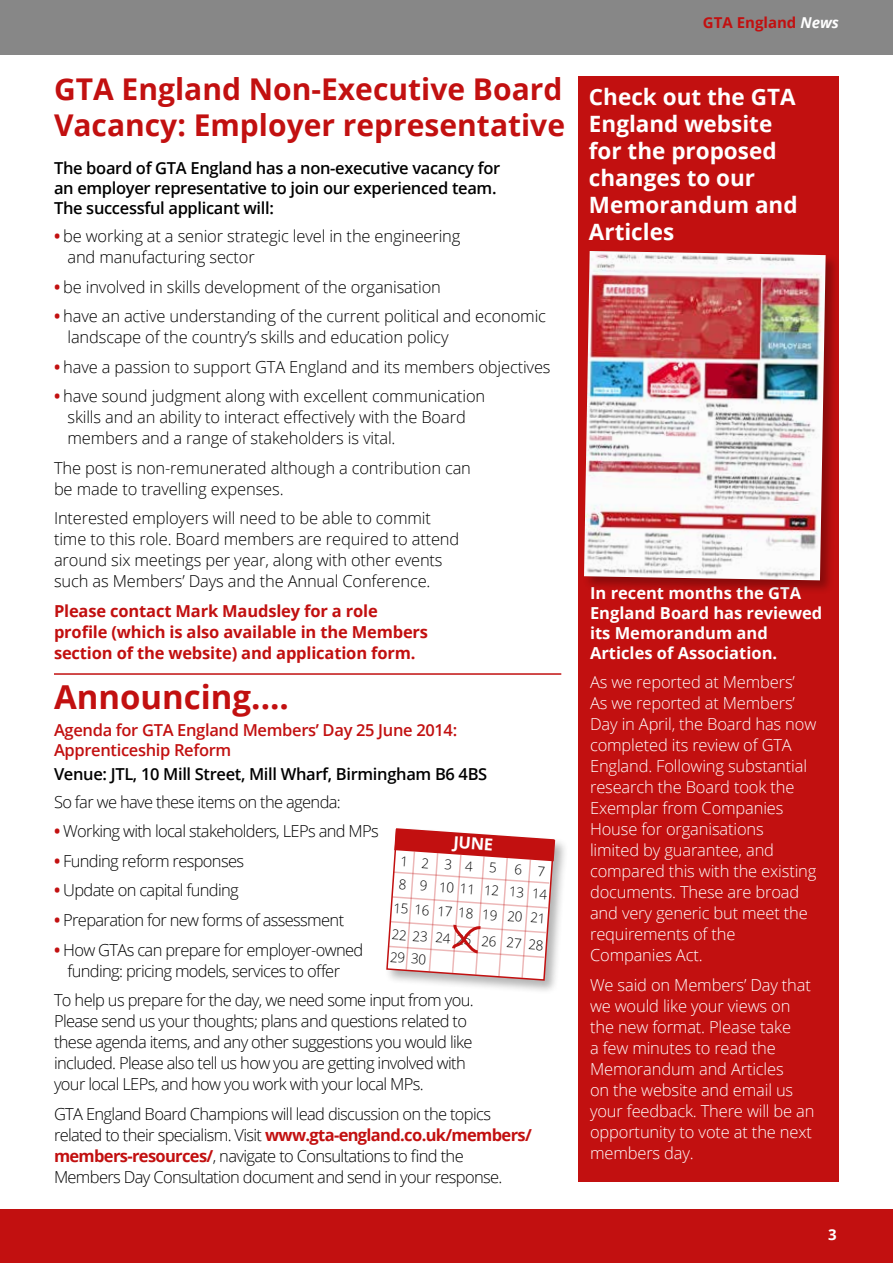
<style>
.page{position:relative;width:893px;height:1263px;background:#fff}
.page>*{position:absolute;margin:0;border:0;box-sizing:border-box;transform-origin:0 0}
.t1{font:700 33px "Open Sans";color:#c21010}
.t2{font:700 30px/36px "Open Sans";color:#c21010}
.t3{font:700 22.5px/27px "Open Sans";color:#fff}
.t4{font:300 16.5px/21px "Open Sans";letter-spacing:-.04em;color:#000}
.t5{font:300 16.5px/21px "Open Sans";letter-spacing:-.01em;color:#000}
.t6{font:300 16.5px/21px "Open Sans";letter-spacing:-.01em;color:#fff}
.t7{font:600 16.5px/19.8px "Open Sans";letter-spacing:-.02em;color:#000}
.t8{font:700 16.5px/21px "Open Sans";letter-spacing:-.01em;color:#c21010}
.t9{font:700 16.5px/19.8px "Open Sans";color:#fff}
.t10{font:600 16.5px/19.8px "Open Sans";letter-spacing:-.02em;color:#c21010}
.t11{font:700 15px "Open Sans";color:#c21010}
.t12{font:700 15px "Open Sans";color:#fff}
.t13{font:300 13.5px/22.4px "Open Sans";color:#000}
.s1{font-style:italic;color:#fff}
.s2{font-weight:700;color:#c21010}
</style>
<div class="page">
<div style="left:0;top:1209px;width:893px;height:54px;background:#c21010"></div>
<div style="left:0;top:0;width:893px;height:54px;background:#878787"></div>
<div style="left:578px;top:77px;width:261px;height:1105px;background:#c21010"></div>
<hr style="left:54px;top:673px;width:507px;height:2px;background:#c21010">
<div style="left:582px;top:249px;width:258px;height:345px;background:#000;opacity:.3"></div>
<img style="left:584px;top:251px;width:242px;height:329px">
<div style="left:385px;top:826px;width:184px;height:168px;background:#000;opacity:.3"></div>
<svg style="left:385px;top:827px;width:170px;height:154px"></svg>
<p class="t11" style="left:703px;top:12px;width:138px">GTA England <span class="s1">News</span></p>
<h2 class="t2" style="left:54px;top:70px;width:513px">GTA England Non-Executive Board<br>Vacancy: Employer representative</h2>
<h3 class="t3" style="left:589px;top:83px;width:210px">Check out the GTA<br>England website for the proposed changes to our<br>Memorandum and<br>Articles</h3>
<p class="t7" style="left:54px;top:158px;width:448px">The board of GTA England has a non-executive vacancy for an employer representative to join our experienced team.<br>The successful applicant will:</p>
<p class="t5" style="left:68px;top:225px;width:394px;text-indent:-13px"><span class="s2">•</span> be working at a senior strategic level in the engineering and manufacturing sector</p>
<p class="t5" style="left:54px;top:276px;width:388px"><span class="s2">•</span> be involved in skills development of the organisation</p>
<p class="t5" style="left:68px;top:305px;width:480px;text-indent:-13px"><span class="s2">•</span> have an active understanding of the current political and economic landscape of the country’s skills and education policy</p>
<p class="t5" style="left:54px;top:356px;width:498px"><span class="s2">•</span> have a passion to support GTA England and its members objectives</p>
<p class="t5" style="left:68px;top:385px;width:419px;text-indent:-13px"><span class="s2">•</span> have sound judgment along with excellent communication skills and an ability to interact effectively with the Board members and a range of stakeholders is vital.</p>
<p class="t5" style="left:54px;top:457px;width:418px">The post is non-remunerated although a contribution can be made to travelling expenses.</p>
<p class="t5" style="left:54px;top:507px;width:407px">Interested employers will need to be able to commit time to this role. Board members are required to attend around six meetings per year, along with other events such as Members’ Days and the Annual Conference.</p>
<p class="t8" style="left:54px;top:600px;width:376px">Please contact Mark Maudsley for a role profile (which is also available in the Members section of the website) and application form.</p>
<p class="t9" style="left:590px;top:583px;width:234px">In recent months the GTA<br>England Board has reviewed its Memorandum and<br>Articles of Association.</p>
<p class="t6" style="left:590px;top:671px;width:228px">As we reported at Members’<br>As we reported at Members’<br>Day in April, the Board has now completed its review of GTA<br>England. Following substantial research the Board took the<br>Exemplar from Companies<br>House for organisations limited by guarantee, and compared this with the existing documents. These are broad and very generic but meet the requirements of the<br>Companies Act.</p>
<p class="t6" style="left:590px;top:974px;width:226px">We said on Members’ Day that we would like your views on the new format. Please take<br>a few minutes to read the<br>Memorandum and Articles<br>on the website and email us your feedback. There will be an opportunity to vote at the next members day.</p>
<h1 class="t1" style="left:54px;top:673px;width:236px">Announcing....</h1>
<p class="t10" style="left:54px;top:719px;width:405px">Agenda for GTA England Members’ Day 25 June 2014:<br>Apprenticeship Reform</p>
<p class="t7" style="left:54px;top:763px;width:435px">Venue: JTL, 10 Mill Street, Mill Wharf, Birmingham B6 4BS</p>
<p class="t4" style="left:54px;top:791px;width:288px">So far we have these items on the agenda:</p>
<p class="t4" style="left:54px;top:820px;width:326px"><span class="s2">•</span> Working with local stakeholders, LEPs and MPs</p>
<p class="t4" style="left:54px;top:850px;width:192px"><span class="s2">•</span> Funding reform responses</p>
<p class="t4" style="left:54px;top:879px;width:186px"><span class="s2">•</span> Update on capital funding</p>
<p class="t4" style="left:54px;top:909px;width:292px"><span class="s2">•</span> Preparation for new forms of assessment</p>
<p class="t4" style="left:54px;top:938px;width:311px;text-align:center"><span class="s2">•</span> How GTAs can prepare for employer-owned funding: pricing models, services to offer</p>
<p class="t4" style="left:54px;top:989px;width:421px">To help us prepare for the day, we need some input from you.<br>Please send us your thoughts; plans and questions related to these agenda items, and any other suggestions you would like included. Please also tell us how you are getting involved with your local LEPs, and how you work with your local MPs.</p>
<p class="t4" style="left:54px;top:1102px;width:479px">GTA England Board Champions will lead discussion on the topics related to their specialism. Visit <span class="s2">www.gta-england.co.uk/members/ members-resources/</span>, navigate to Consultations to find the Members Day Consultation document and send in your response.</p>
<p class="t9" style="left:454px;top:831px;width:41px;rotate:4deg">JUNE</p>
<p class="t13" style="left:441px;top:852px;width:38px;rotate:4deg">3<br>10 11</p>
<p class="t13" style="left:436px;top:926px;width:38px;rotate:4deg">24 25</p>
<p class="t13" style="left:394px;top:896px;width:38px;rotate:4deg">15 16</p>
<p class="t13" style="left:438px;top:899px;width:38px;rotate:4deg">17 18</p>
<p class="t13" style="left:392px;top:923px;width:38px;rotate:4deg">22 23<br>29 30</p>
<p class="t12" style="left:828px;top:1224px;width:10px">3</p>
</div>
